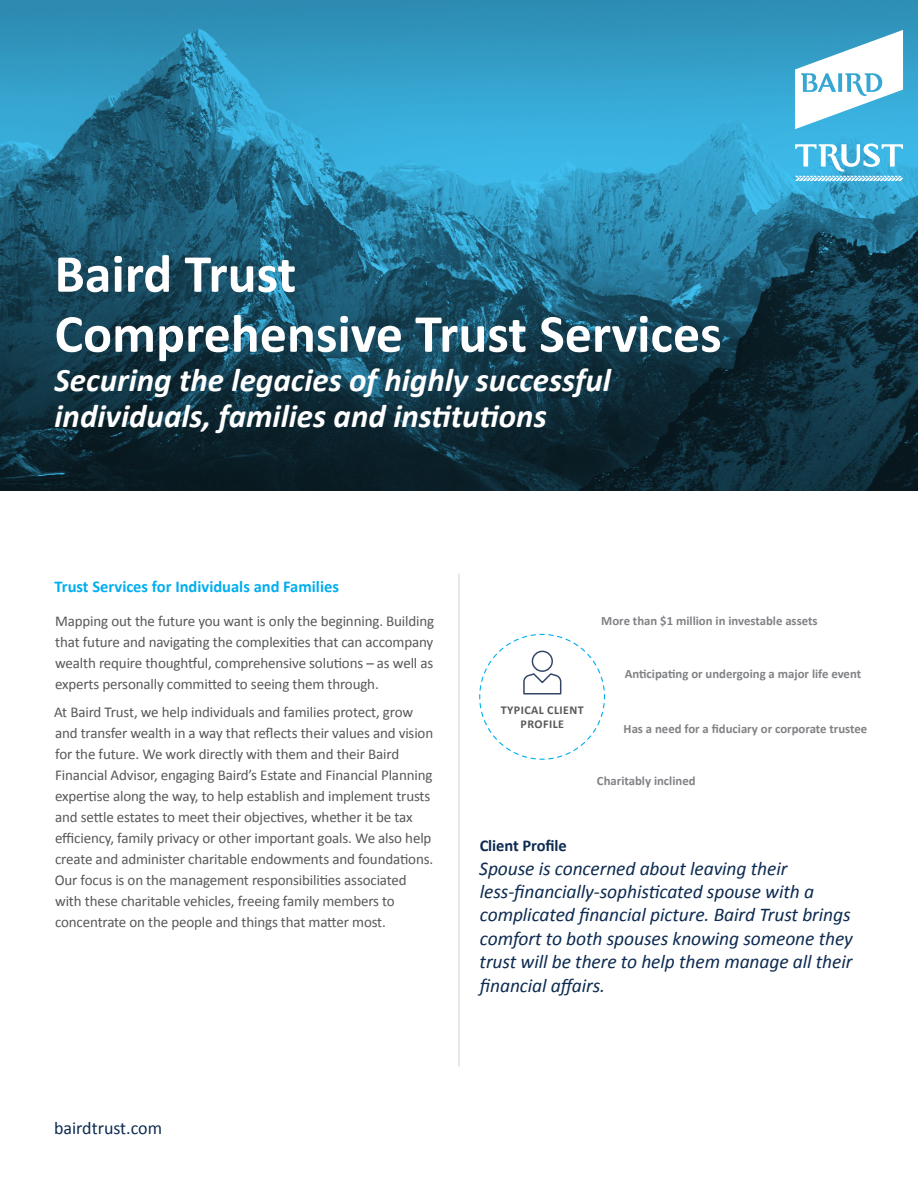
<style>
.page{position:relative;width:918px;height:1188px;background:#fff}
.page>*{position:absolute;margin:0;border:0;box-sizing:border-box;transform-origin:0 0}
.t1{font:700 54px/60px "Calibri";color:#fff}
.t2{font:italic 700 33px/36px "Calibri";color:#fff}
.t3{font:italic 19.5px/23.4px "Calibri";letter-spacing:-.005em;color:#0d2b51}
.t4{font:18px "Calibri";color:#0d2b51}
.t5{font:700 16.5px "Calibri";color:#00aeef}
.t6{font:700 16.5px "Calibri";letter-spacing:-.005em;color:#0d2b51}
.t7{font:15px/21px "Calibri";letter-spacing:-.01em;color:#57585a;text-align:justify}
.t8{font:700 12.75px "Calibri";color:#808285}
.t9{font:700 12px/13.5px "Calibri";letter-spacing:.04em;color:#57585a;text-align:center}
</style>
<div class="page">
<svg style="left:0;top:0;width:918px;height:490px;background:#20647f"></svg>
<hr style="left:459px;top:574px;width:1px;height:492px;background:#d1d2d4">
<svg style="left:479px;top:633px;width:126px;height:127px"></svg>
<svg style="left:795px;top:144px;width:108px;height:37px"></svg>
<svg style="left:795px;top:30px;width:108px;height:99px"></svg>
<h1 class="t1" style="left:55px;top:241px;width:669px">Baird Trust<br>Comprehensive Trust Services</h1>
<h2 class="t2" style="left:55px;top:361px;width:558px">Securing the legacies of highly successful individuals, families and institutions</h2>
<p class="t5" style="left:55px;top:576px;width:286px">Trust Services for Individuals and Families</p>
<p class="t7" style="left:55px;top:610px;width:381px">Mapping out the future you want is only the beginning. Building that future and navigating the complexities that can accompany wealth require thoughtful, comprehensive solutions – as well as experts personally committed to seeing them through.</p>
<p class="t7" style="left:54px;top:701px;width:381px;text-align:left">At Baird Trust, we help individuals and families protect, grow and transfer wealth in a way that reflects their values and vision for the future. We work directly with them and their Baird Financial Advisor, engaging Baird’s Estate and Financial Planning expertise along the way, to help establish and implement trusts and settle estates to meet their objectives, whether it be tax efficiency, family privacy or other important goals. We also help create and administer charitable endowments and foundations.<br>Our focus is on the management responsibilities associated with these charitable vehicles, freeing family members to concentrate on the people and things that matter most.</p>
<p class="t8" style="left:601px;top:613px;width:218px">More than $1 million in investable assets</p>
<p class="t9" style="left:501px;top:703px;width:85px">TYPICAL CLIENT<br>PROFILE</p>
<p class="t8" style="left:625px;top:666px;width:238px">Anticipating or undergoing a major life event</p>
<p class="t8" style="left:624px;top:721px;width:245px">Has a need for a fiduciary or corporate trustee</p>
<p class="t8" style="left:597px;top:772px;width:100px">Charitably inclined</p>
<p class="t6" style="left:480px;top:835px;width:89px">Client Profile</p>
<p class="t3" style="left:479px;top:855px;width:375px">Spouse is concerned about leaving their less-financially-sophisticated spouse with a complicated financial picture. Baird Trust brings comfort to both spouses knowing someone they trust will be there to help them manage all their financial affairs.</p>
<p class="t4" style="left:54px;top:1117px;width:110px">bairdtrust.com</p>
</div>
